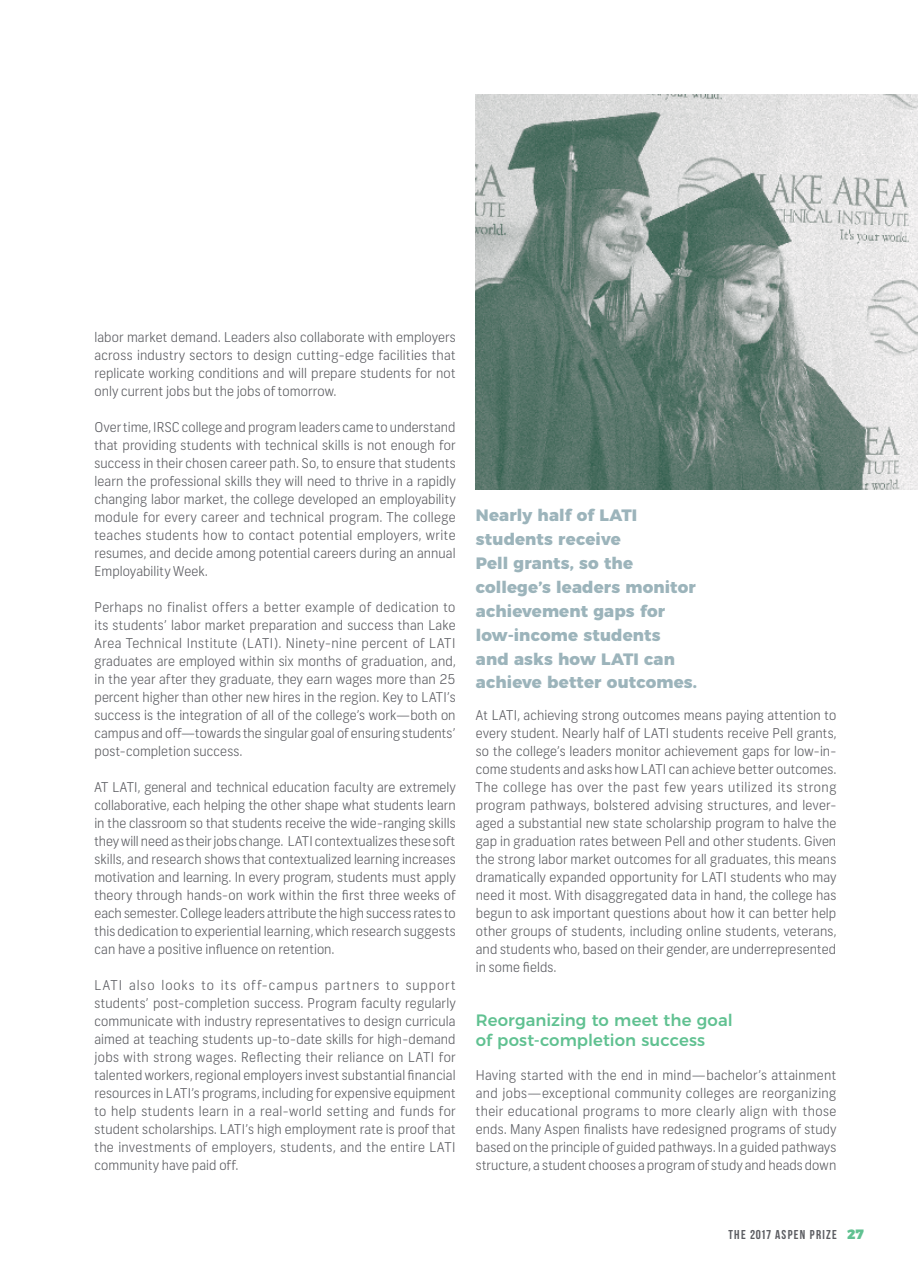
<style>
.page{position:relative;width:918px;height:1269px;background:#fff}
.page>*{position:absolute;margin:0;border:0;box-sizing:border-box;transform-origin:0 0}
.Pull_quotes{font:800 16.5px/24px "Montserrat";letter-spacing:.005em;color:#9cb4bb}
.C-Subhead{font:500 16.5px/19.5px "Montserrat";letter-spacing:.005em;color:#60c191}
.body{font:300 13.5px/18px "Frank";letter-spacing:.01em;color:#5b5c61;text-align:justify}
.t1{font:12.9px "Bebas Neue";letter-spacing:.1em;color:#5b5c61}
.s1{font-family:"Montserrat";font-weight:900;font-size:13.5px;color:#60c191}
</style>
<div class="page">
<img style="left:476px;top:94px;width:442px;height:396px">
<p class="body" style="left:94px;top:328px;width:363px">labor market demand. Leaders also collaborate with employers across industry sectors to design cutting-edge facilities that replicate working conditions and will prepare students for not only current jobs but the jobs of tomorrow.</p>
<p class="body" style="left:94px;top:418px;width:363px">Over time, IRSC college and program leaders came to understand that providing students with technical skills is not enough for success in their chosen career path. So, to ensure that students learn the professional skills they will need to thrive in a rapidly changing labor market, the college developed an employability module for every career and technical program. The college teaches students how to contact potential employers, write resumes, and decide among potential careers during an annual Employability Week.</p>
<p class="body" style="left:94px;top:598px;width:363px">Perhaps no finalist offers a better example of dedication to its students’ labor market preparation and success than Lake Area Technical Institute (LATI). Ninety-nine percent of LATI graduates are employed within six months of graduation, and, in the year after they graduate, they earn wages more than 25 percent higher than other new hires in the region. Key to LATI’s success is the integration of all of the college’s work—both on campus and off—towards the singular goal of ensuring students’ post-completion success.</p>
<p class="body" style="left:94px;top:778px;width:363px">AT LATI, general and technical education faculty are extremely collaborative, each helping the other shape what students learn in the classroom so that students receive the wide-ranging skills they will need as their jobs change. LATI contextualizes these soft skills, and research shows that contextualized learning increases motivation and learning. In every program, students must apply theory through hands-on work within the first three weeks of each semester. College leaders attribute the high success rates to this dedication to experiential learning, which research suggests can have a positive influence on retention.</p>
<p class="body" style="left:94px;top:976px;width:363px">LATI also looks to its off-campus partners to support students’ post-completion success. Program faculty regularly communicate with industry representatives to design curricula aimed at teaching students up-to-date skills for high-demand jobs with strong wages. Reflecting their reliance on LATI for talented workers, regional employers invest substantial financial resources in LATI’s programs, including for expensive equipment to help students learn in a real-world setting and funds for student scholarships. LATI’s high employment rate is proof that the investments of employers, students, and the entire LATI community have paid off.</p>
<p class="Pull_quotes" style="left:476px;top:502px;width:221px">Nearly half of LATI students receive<br>Pell grants, so the college’s leaders monitor achievement gaps for low-income students and asks how LATI can</p>
<p class="Pull_quotes" style="left:476px;top:668px;width:223px">achieve better outcomes.</p>
<p class="body" style="left:476px;top:706px;width:362px">At LATI, achieving strong outcomes means paying attention to every student. Nearly half of LATI students receive Pell grants, so the college’s leaders monitor achievement gaps for low-in&shy;come students and asks how LATI can achieve better outcomes.<br>The college has over the past few years utilized its strong program pathways, bolstered advising structures, and lever&shy;aged a substantial new state scholarship program to halve the gap in graduation rates between Pell and other students. Given the strong labor market outcomes for all graduates, this means dramatically expanded opportunity for LATI students who may need it most. With disaggregated data in hand, the college has begun to ask important questions about how it can better help other groups of students, including online students, veterans, and students who, based on their gender, are underrepresented in some fields.</p>
<p class="C-Subhead" style="left:476px;top:1009px;width:258px">Reorganizing to meet the goal of post-completion success</p>
<p class="body" style="left:476px;top:1066px;width:362px">Having started with the end in mind—bachelor’s attainment and jobs—exceptional community colleges are reorganizing their educational programs to more clearly align with those ends. Many Aspen finalists have redesigned programs of study based on the principle of guided pathways. In a guided pathways structure, a student chooses a program of study and heads down</p>
<p class="t1" style="left:728px;top:1228px;width:137px">THE 2017 ASPEN PRIZE <span class="s1">27</span></p>
</div>
